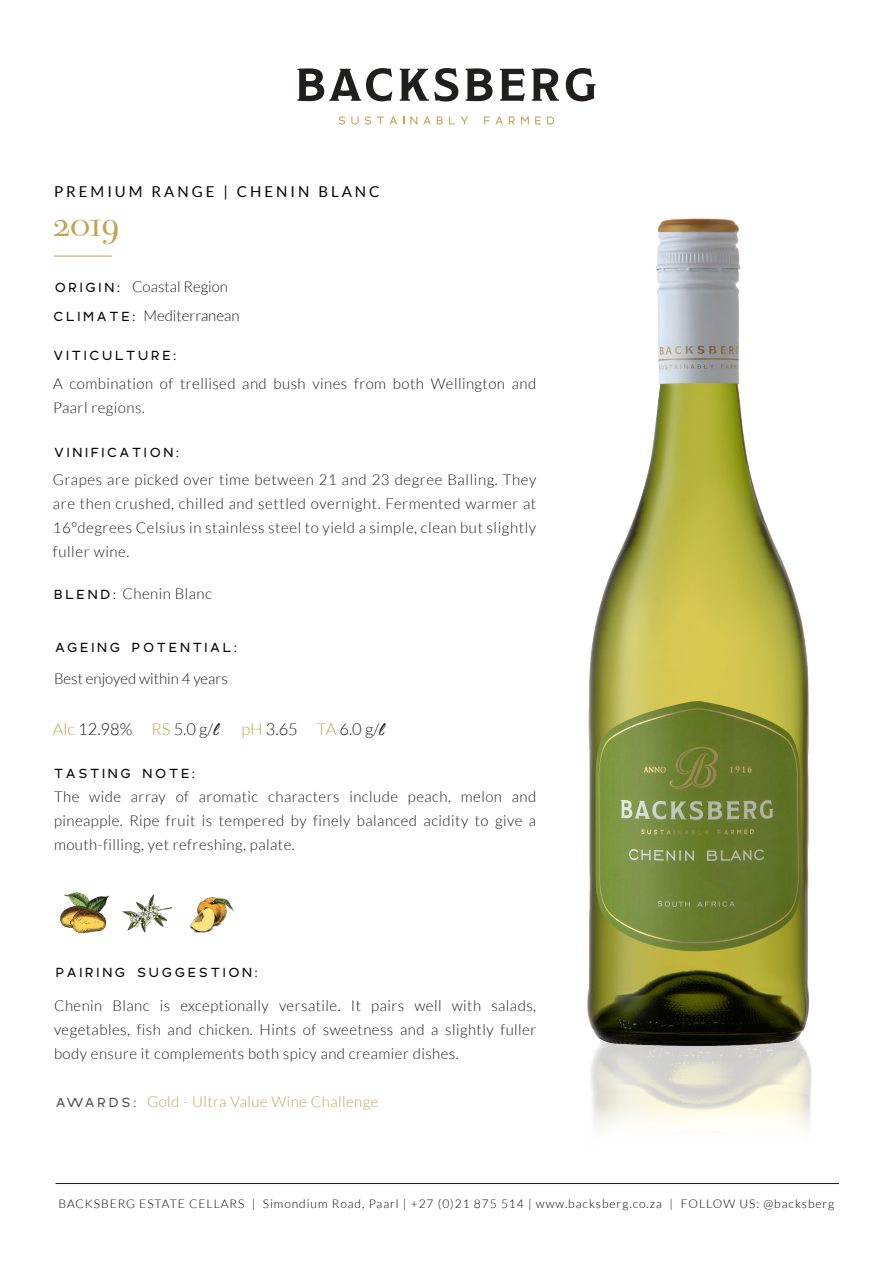
<style>
.page{position:relative;width:893px;height:1263px;background:#fff}
.page>*{position:absolute;margin:0;border:0;box-sizing:border-box;transform-origin:0 0}
.t1{font:36px "Bodoni Svty Two OSITCTT";color:#c1a457}
.t2{font:300 16.5px "Lato";color:#1f1c1d}
.t3{font:300 15px/24px "Lato";letter-spacing:.03em;color:#1f1c1d;text-align:justify}
.t4{font:300 15px "Lato";color:#1f1c1d}
.t5{font:300 15px "Lato";letter-spacing:.03em;color:#bfa256}
.t6{font:15px "Lato";letter-spacing:.2em;color:#040504}
.t7{font:13.5px "Polly";letter-spacing:.2em;color:#040504}
.t8{font:13.5px "Polly";letter-spacing:.2em;color:#040503}
.t9{font:300 12px "Lato";letter-spacing:.08em;color:#040504}
.s1{color:#bfa257}
.s2{font-family:"Sign Painter House Script";font-weight:400;font-size:19.5px}
.s3{font-family:"Polly";font-weight:400;font-size:13.5px;color:#040504}
</style>
<div class="page">
<svg style="left:297px;top:68px;width:95px;height:33px"></svg>
<svg style="left:400px;top:68px;width:58px;height:34px"></svg>
<svg style="left:466px;top:68px;width:26px;height:33px"></svg>
<svg style="left:500px;top:68px;width:25px;height:33px"></svg>
<svg style="left:532px;top:68px;width:27px;height:33px"></svg>
<svg style="left:566px;top:68px;width:30px;height:33px"></svg>
<svg style="left:339px;top:116px;width:6px;height:9px"></svg>
<svg style="left:351px;top:116px;width:8px;height:9px"></svg>
<svg style="left:365px;top:116px;width:6px;height:9px"></svg>
<svg style="left:377px;top:116px;width:7px;height:8px"></svg>
<svg style="left:390px;top:116px;width:7px;height:8px"></svg>
<svg style="left:410px;top:116px;width:7px;height:8px"></svg>
<svg style="left:423px;top:116px;width:8px;height:8px"></svg>
<svg style="left:437px;top:116px;width:6px;height:8px"></svg>
<svg style="left:449px;top:116px;width:6px;height:8px"></svg>
<svg style="left:461px;top:116px;width:7px;height:8px"></svg>
<svg style="left:484px;top:116px;width:19px;height:8px"></svg>
<svg style="left:509px;top:116px;width:6px;height:8px"></svg>
<svg style="left:521px;top:116px;width:8px;height:8px"></svg>
<svg style="left:535px;top:116px;width:6px;height:8px"></svg>
<svg style="left:547px;top:116px;width:7px;height:8px"></svg>
<img style="left:587px;top:218px;width:223px;height:813px">
<hr style="left:54px;top:256px;width:58px;height:1px;background:#bfa257">
<img style="left:591px;top:1031px;width:221px;height:72px">
<hr style="left:56px;top:1183px;width:783px;height:1px;background:#231f20">
<img style="left:60px;top:892px;width:174px;height:42px">
<p class="t6" style="left:54px;top:183px;width:327px">PREMIUM RANGE | CHENIN BLANC</p>
<p class="t1" style="left:53px;top:202px;width:68px">2019</p>
<p class="t8" style="left:55px;top:279px;width:67px">ORIGIN:</p>
<p class="t4" style="left:132px;top:279px;width:97px">Coastal Region</p>
<p class="t7" style="left:54px;top:308px;width:83px">CLIMATE:</p>
<p class="t4" style="left:143px;top:307px;width:98px">Mediterranean</p>
<p class="t7" style="left:54px;top:346px;width:124px">VITICULTURE:</p>
<p class="t3" style="left:53px;top:372px;width:485px">A combination of trellised and bush vines from both Wellington and<br>Paarl regions.</p>
<p class="t7" style="left:54px;top:444px;width:126px">VINIFICATION:</p>
<p class="t3" style="left:53px;top:467px;width:485px">Grapes are picked over time between 21 and 23 degree Balling. They are then crushed, chilled and settled overnight. Fermented warmer at 16°degrees Celsius in stainless steel to yield a simple, clean but slightly fuller wine.</p>
<p class="t7" style="left:54px;top:586px;width:63px">BLEND:</p>
<p class="t3" style="left:123px;top:581px;width:91px">Chenin Blanc</p>
<p class="t7" style="left:55px;top:639px;width:183px">AGEING POTENTIAL:</p>
<p class="t4" style="left:54px;top:670px;width:175px">Best enjoyed within 4 years</p>
<p class="t2" style="left:53px;top:720px;width:332px"><span class="s1">Alc</span> 12.98% <span class="s1">RS</span> 5.0 g/<span class="s2">ℓ</span> <span class="s1">pH</span> 3.65 <span class="s1">TA</span> 6.0 g/<span class="s2">ℓ</span></p>
<p class="t7" style="left:54px;top:765px;width:143px">TASTING NOTE:</p>
<p class="t3" style="left:54px;top:784px;width:484px">The wide array of aromatic characters include peach, melon and pineapple. Ripe fruit is tempered by finely balanced acidity to give a mouth-filling, yet refreshing, palate.</p>
<p class="t7" style="left:56px;top:964px;width:203px">PAIRING SUGGESTION:</p>
<p class="t3" style="left:54px;top:993px;width:484px">Chenin Blanc is exceptionally versatile. It pairs well with salads, vegetables, fish and chicken. Hints of sweetness and a slightly fuller body ensure it complements both spicy and creamier dishes.</p>
<p class="t5" style="left:56px;top:1093px;width:324px"><span class="s3">AWA R D S :</span> Gold - Ultra Value Wine Challenge</p>
<p class="t9" style="left:58px;top:1197px;width:777px">BACKSBERG ESTATE CELLARS | Simondium Road, Paarl | +27 (0)21 875 514 | www.backsberg.co.za | FOLLOW US: @backsberg</p>
</div>
